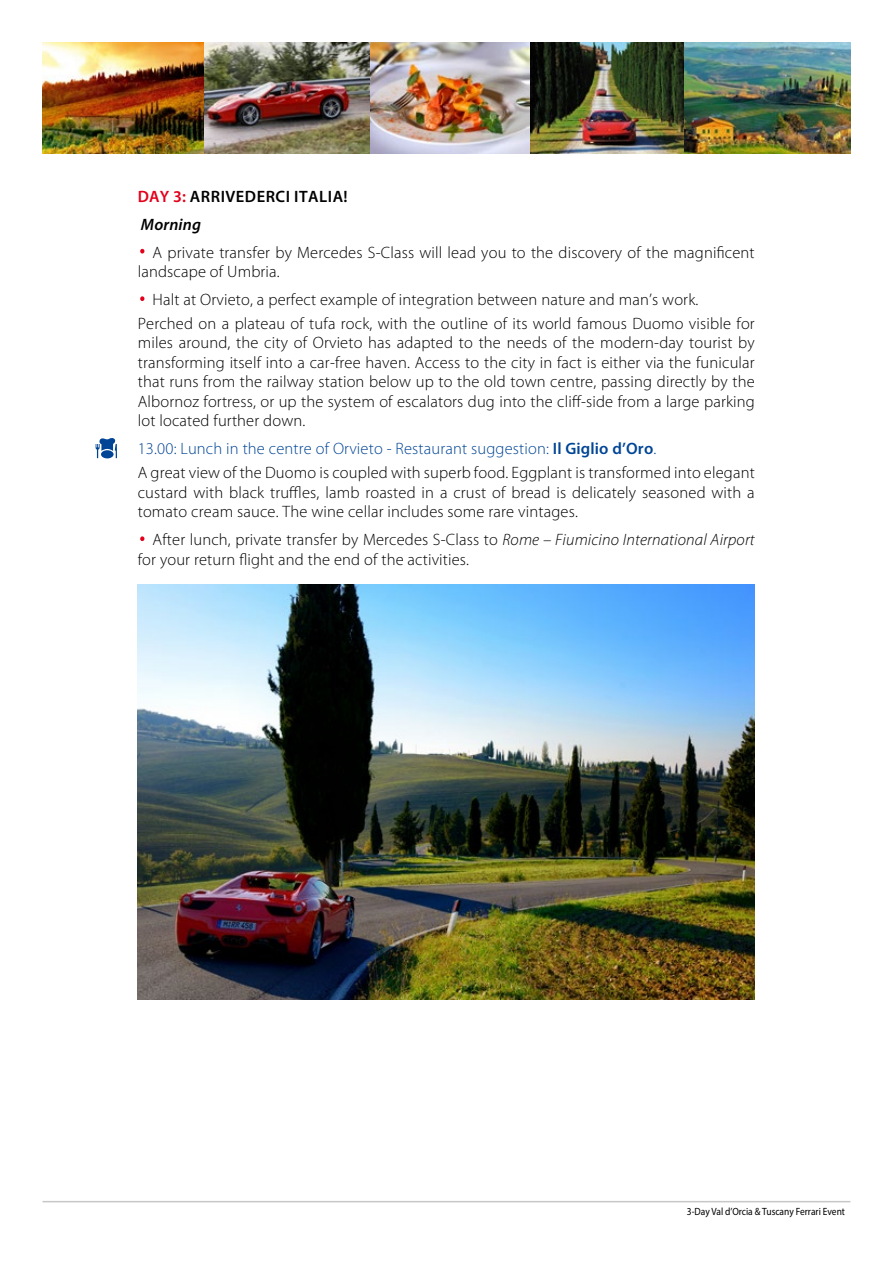
<style>
.page{position:relative;width:893px;height:1263px;background:#fff}
.page>*{position:absolute;margin:0;border:0;box-sizing:border-box;transform-origin:0 0}
.t1{font:300 52.5px "Myriad Pro";color:#e2001a}
.t2{font:300 16.5px/19.5px "Myriad Pro";letter-spacing:.01em;color:#000}
.t3{font:600 16.5px/28px "Myriad Pro";letter-spacing:.03em;color:#000}
.t4{font:10.5px "Myriad Pro";color:#000;scale:.9 1}
.s1{color:#e2001a}
.s2{font-style:italic}
.s3{color:#004595}
.s4{font-weight:600;color:#004595}
</style>
<div class="page">
<hr style="left:43px;top:1201px;width:807px;height:1px;background:#c6c7c8">
<img style="left:138px;top:585px;width:617px;height:415px">
<svg style="left:96px;top:438px;width:21px;height:20px"></svg>
<img style="left:529px;top:43px;width:156px;height:110px">
<img style="left:43px;top:43px;width:161px;height:110px">
<img style="left:370px;top:43px;width:159px;height:110px">
<img style="left:204px;top:43px;width:166px;height:110px">
<img style="left:685px;top:43px;width:165px;height:110px">
<p class="t3" style="left:138px;top:182px;width:211px"><span class="s1">DAY 3:</span> ARRIVEDERCI ITALIA!<br><span class="s2">Morning</span></p>
<h1 class="t1" style="left:138px;top:219px;width:11px">·</h1>
<p class="t2" style="left:138px;top:243px;width:618px;text-indent:15px">A private transfer by Mercedes S-Class will lead you to the discovery of the magnificent landscape of Umbria.</p>
<h1 class="t1" style="left:138px;top:266px;width:11px">·</h1>
<p class="t2" style="left:138px;top:288px;width:619px;line-height:23.7px;text-indent:15px">Halt at Orvieto, a perfect example of integration between nature and man’s work.<br>Perched on a plateau of tufa rock, with the outline of its world famous Duomo visible for</p>
<p class="t2" style="left:138px;top:333px;width:618px;text-align:justify">miles around, the city of Orvieto has adapted to the needs of the modern-day tourist by transforming itself into a car-free haven. Access to the city in fact is either via the funicular that runs from the railway station below up to the old town centre, passing directly by the Albornoz fortress, or up the system of escalators dug into the cliff-side from a large parking lot located further down.</p>
<p class="t2" style="left:138px;top:437px;width:619px;line-height:23.7px"><span class="s3">13.00: Lunch in the centre of Orvieto - Restaurant suggestion:</span> <span class="s4">Il Giglio d’Oro</span><span class="s3">.<br></span>A great view of the Duomo is coupled with superb food. Eggplant is transformed into elegant</p>
<p class="t2" style="left:138px;top:483px;width:618px">custard with black truffles, lamb roasted in a crust of bread is delicately seasoned with a tomato cream sauce. The wine cellar includes some rare vintages.</p>
<h1 class="t1" style="left:138px;top:506px;width:11px">·</h1>
<p class="t2" style="left:138px;top:530px;width:618px;text-indent:15px">After lunch, private transfer by Mercedes S-Class to <span class="s2">Rome – Fiumicino International Airport </span>for your return flight and the end of the activities.</p>
<p class="t4" style="left:687px;top:1205px;width:177px">3-Day Val d’Orcia &amp; Tuscany Ferrari Event</p>
</div>
